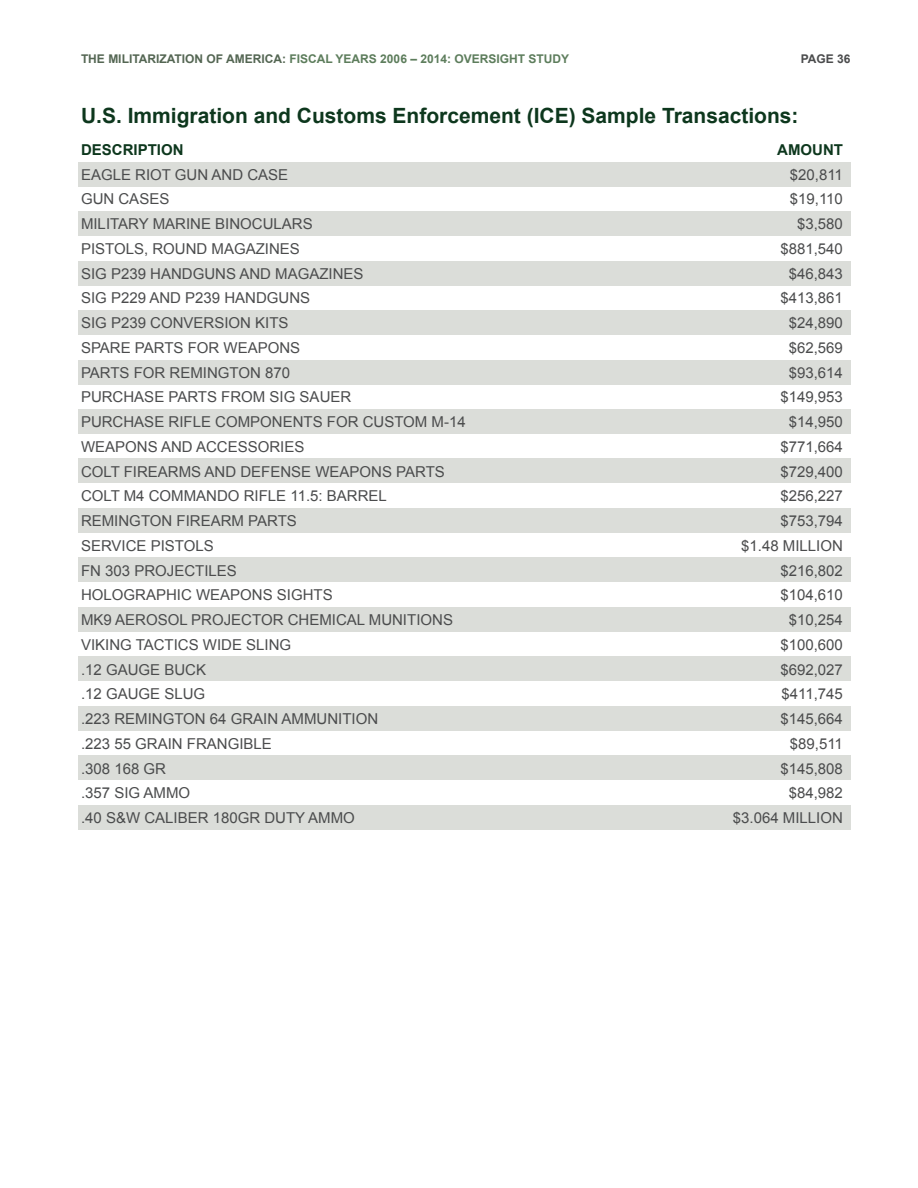
<style>
.page{position:relative;width:918px;height:1188px;background:#fff}
.page>*{position:absolute;margin:0;border:0;box-sizing:border-box;transform-origin:0 0}
.t1{font:700 21px "Arial";color:#0d371d}
.t2{font:15px "Arial";color:#4b4c4d}
.t3{font:700 15px "Arial";color:#0d371d}
.t4{font:700 12px "Arial";color:#5d7d5c}
.t5{font:700 12px "Arial";color:#4b4c4d}
.s1{color:#546653}
</style>
<div class="page">
<div style="left:78px;top:162px;width:772px;height:25px;background:#dbddd9"></div>
<div style="left:78px;top:607px;width:772px;height:25px;background:#dbddd9"></div>
<div style="left:78px;top:360px;width:772px;height:24px;background:#dbddd9"></div>
<div style="left:78px;top:805px;width:772px;height:24px;background:#dbddd9"></div>
<div style="left:78px;top:261px;width:772px;height:25px;background:#dbddd9"></div>
<div style="left:78px;top:706px;width:772px;height:25px;background:#dbddd9"></div>
<div style="left:78px;top:459px;width:772px;height:24px;background:#dbddd9"></div>
<div style="left:78px;top:211px;width:772px;height:25px;background:#dbddd9"></div>
<div style="left:78px;top:656px;width:772px;height:25px;background:#dbddd9"></div>
<div style="left:78px;top:409px;width:772px;height:25px;background:#dbddd9"></div>
<div style="left:78px;top:557px;width:772px;height:25px;background:#dbddd9"></div>
<div style="left:78px;top:310px;width:772px;height:25px;background:#dbddd9"></div>
<div style="left:78px;top:755px;width:772px;height:25px;background:#dbddd9"></div>
<div style="left:78px;top:508px;width:772px;height:25px;background:#dbddd9"></div>
<p class="t4" style="left:81px;top:51px;width:490px"><span class="s1">THE MILITARIZATION OF AMERICA:</span> FISCAL YEARS 2006 – 2014: OVERSIGHT STUDY</p>
<p class="t5" style="left:801px;top:51px;width:51px">PAGE 36</p>
<h1 class="t1" style="left:81px;top:102px;width:719px">U.S. Immigration and Customs Enforcement (ICE) Sample Transactions:</h1>
<p class="t3" style="left:81px;top:140px;width:104px">DESCRIPTION</p>
<p class="t3" style="left:777px;top:140px;width:67px">AMOUNT</p>
<p class="t2" style="left:81px;top:164px;width:209px">EAGLE RIOT GUN AND CASE</p>
<p class="t2" style="left:790px;top:164px;width:55px">$20,811</p>
<p class="t2" style="left:81px;top:189px;width:90px">GUN CASES</p>
<p class="t2" style="left:790px;top:189px;width:55px">$19,110</p>
<p class="t2" style="left:81px;top:214px;width:233px">MILITARY MARINE BINOCULARS</p>
<p class="t2" style="left:797px;top:214px;width:47px">$3,580</p>
<p class="t2" style="left:81px;top:239px;width:220px">PISTOLS, ROUND MAGAZINES</p>
<p class="t2" style="left:780px;top:239px;width:64px">$881,540</p>
<p class="t2" style="left:81px;top:263px;width:284px">SIG P239 HANDGUNS AND MAGAZINES</p>
<p class="t2" style="left:789px;top:263px;width:56px">$46,843</p>
<p class="t2" style="left:81px;top:288px;width:231px">SIG P229 AND P239 HANDGUNS</p>
<p class="t2" style="left:780px;top:288px;width:64px">$413,861</p>
<p class="t2" style="left:81px;top:313px;width:209px">SIG P239 CONVERSION KITS</p>
<p class="t2" style="left:789px;top:313px;width:56px">$24,890</p>
<p class="t2" style="left:81px;top:338px;width:221px">SPARE PARTS FOR WEAPONS</p>
<p class="t2" style="left:789px;top:338px;width:56px">$62,569</p>
<p class="t2" style="left:81px;top:362px;width:211px">PARTS FOR REMINGTON 870</p>
<p class="t2" style="left:789px;top:362px;width:56px">$93,614</p>
<p class="t2" style="left:81px;top:387px;width:272px">PURCHASE PARTS FROM SIG SAUER</p>
<p class="t2" style="left:780px;top:387px;width:64px">$149,953</p>
<p class="t2" style="left:81px;top:412px;width:386px">PURCHASE RIFLE COMPONENTS FOR CUSTOM M-14</p>
<p class="t2" style="left:789px;top:412px;width:56px">$14,950</p>
<p class="t2" style="left:81px;top:437px;width:225px">WEAPONS AND ACCESSORIES</p>
<p class="t2" style="left:780px;top:437px;width:64px">$771,664</p>
<p class="t2" style="left:81px;top:461px;width:365px">COLT FIREARMS AND DEFENSE WEAPONS PARTS</p>
<p class="t2" style="left:780px;top:461px;width:64px">$729,400</p>
<p class="t2" style="left:81px;top:486px;width:307px">COLT M4 COMMANDO RIFLE 11.5: BARREL</p>
<p class="t2" style="left:780px;top:486px;width:64px">$256,227</p>
<p class="t2" style="left:81px;top:511px;width:217px">REMINGTON FIREARM PARTS</p>
<p class="t2" style="left:780px;top:511px;width:64px">$753,794</p>
<p class="t2" style="left:81px;top:536px;width:134px">SERVICE PISTOLS</p>
<p class="t2" style="left:741px;top:536px;width:103px">$1.48 MILLION</p>
<p class="t2" style="left:81px;top:560px;width:157px">FN 303 PROJECTILES</p>
<p class="t2" style="left:780px;top:560px;width:64px">$216,802</p>
<p class="t2" style="left:81px;top:585px;width:253px">HOLOGRAPHIC WEAPONS SIGHTS</p>
<p class="t2" style="left:780px;top:585px;width:64px">$104,610</p>
<p class="t2" style="left:81px;top:610px;width:374px">MK9 AEROSOL PROJECTOR CHEMICAL MUNITIONS</p>
<p class="t2" style="left:789px;top:610px;width:56px">$10,254</p>
<p class="t2" style="left:81px;top:635px;width:212px">VIKING TACTICS WIDE SLING</p>
<p class="t2" style="left:780px;top:635px;width:64px">$100,600</p>
<p class="t2" style="left:81px;top:659px;width:127px">.12 GAUGE BUCK</p>
<p class="t2" style="left:780px;top:659px;width:64px">$692,027</p>
<p class="t2" style="left:81px;top:684px;width:126px">.12 GAUGE SLUG</p>
<p class="t2" style="left:782px;top:684px;width:63px">$411,745</p>
<p class="t2" style="left:81px;top:709px;width:299px">.223 REMINGTON 64 GRAIN AMMUNITION</p>
<p class="t2" style="left:780px;top:709px;width:64px">$145,664</p>
<p class="t2" style="left:81px;top:734px;width:192px">.223 55 GRAIN FRANGIBLE</p>
<p class="t2" style="left:790px;top:734px;width:55px">$89,511</p>
<p class="t2" style="left:81px;top:758px;width:87px">.308 168 GR</p>
<p class="t2" style="left:780px;top:758px;width:64px">$145,808</p>
<p class="t2" style="left:81px;top:783px;width:111px">.357 SIG AMMO</p>
<p class="t2" style="left:789px;top:783px;width:56px">$84,982</p>
<p class="t2" style="left:81px;top:808px;width:275px">.40 S&amp;W CALIBER 180GR DUTY AMMO</p>
<p class="t2" style="left:733px;top:808px;width:112px">$3.064 MILLION</p>
</div>
